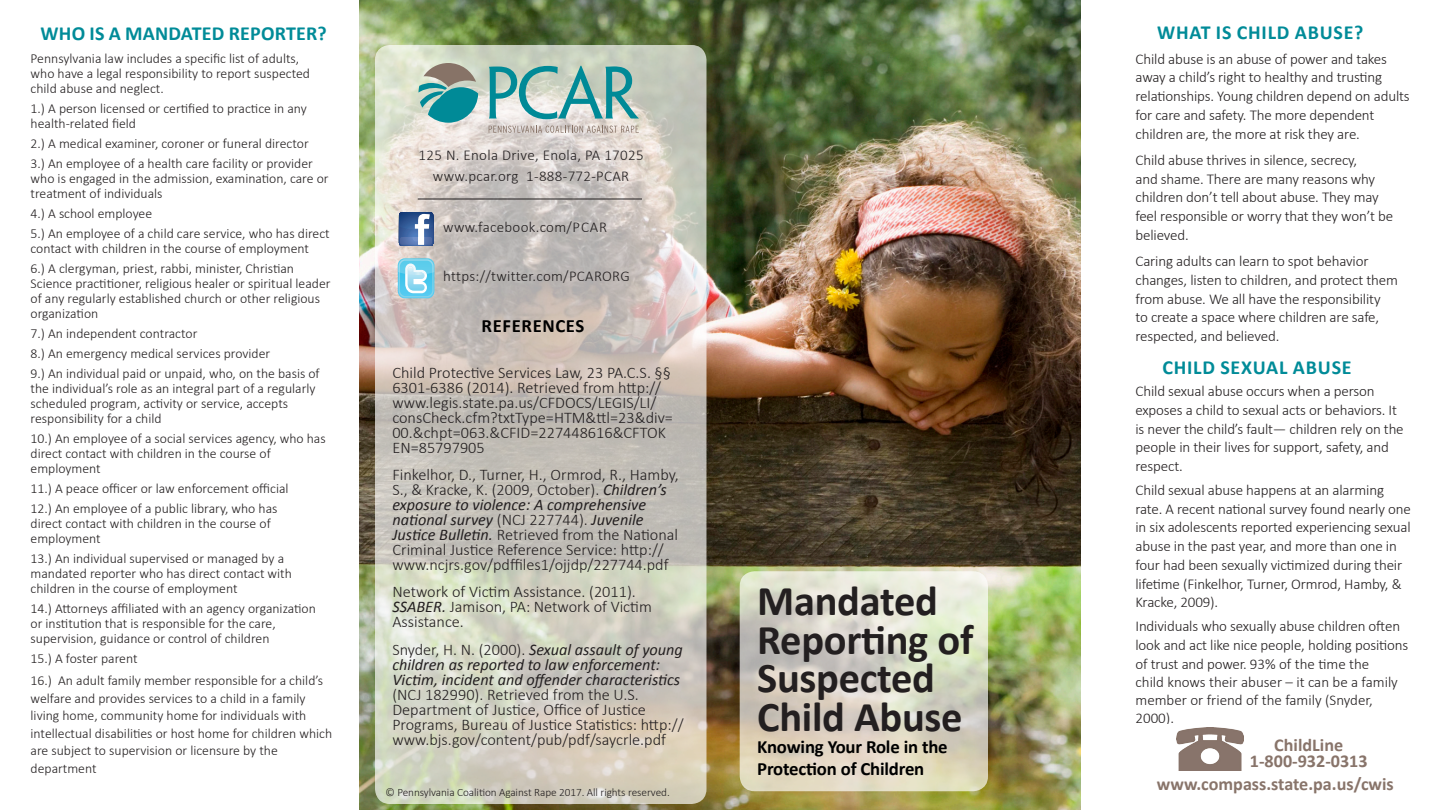
<style>
.page{position:relative;width:1440px;height:810px;background:#fff}
.page>*{position:absolute;margin:0;border:0;box-sizing:border-box;transform-origin:0 0}
.t1{font:700 42.5px/38.8px "Calibri";letter-spacing:-.005em;color:#231f20}
.t2{font:700 20px "Calibri";letter-spacing:.04em;color:#008b98}
.t3{font:700 20px "Calibri";letter-spacing:.01em;color:#008b98}
.t4{font:700 18.75px/22.5px "Calibri";letter-spacing:-.01em;color:#000}
.t5{font:700 18.75px "Calibri";letter-spacing:.03em;color:#000}
.t6{font:700 18.12px/15.6px "Calibri";color:#88746a;text-align:center}
.t7{font:300 16.25px/15px "Calibri";color:#231f20}
.t8{font:italic 16.25px/15px "Calibri";color:#231f20}
.Body_bullet{font:300 15px/18.8px "Calibri";letter-spacing:-.01em;color:#231f20}
.Body_bullet-2{font:300 15px/21.2px "Calibri";letter-spacing:.02em;color:#231f20;text-align:center}
.t9{font:300 13.75px/15px "Calibri";color:#231f20}
.body_copy{font:300 11.25px "Calibri";letter-spacing:-.005em;color:#231f20}
.s1{font-weight:400;font-style:italic}
.s2{font-weight:300;font-style:normal}
</style>
<div class="page">
<img style="left:359px;top:0;width:722px;height:810px">
<svg style="left:375px;top:45px;width:331px;height:759px"></svg>
<svg style="left:489px;top:126px;width:150px;height:7px"></svg>
<svg style="left:489px;top:66px;width:150px;height:53px"></svg>
<svg style="left:418px;top:63px;width:60px;height:60px"></svg>
<hr style="left:418px;top:199px;width:224px;height:1px;background:#231f20">
<svg style="left:740px;top:571px;width:248px;height:220px"></svg>
<svg style="left:399px;top:212px;width:34px;height:34px"></svg>
<svg style="left:398px;top:258px;width:36px;height:40px"></svg>
<img style="left:1177px;top:728px;width:66px;height:42px">
<p class="t3" style="left:40px;top:21px;width:288px">WHO IS A MANDATED REPORTER?</p>
<p class="t9" style="left:31px;top:51px;width:270px">Pennsylvania law includes a specific list of adults,</p>
<p class="t9" style="left:31px;top:66px;width:281px">who have a legal responsibility to report suspected child abuse and neglect.</p>
<p class="t9" style="left:31px;top:101px;width:278px">1.) A person licensed or certified to practice in any</p>
<p class="t9" style="left:31px;top:116px;width:107px">health-related field</p>
<p class="t9" style="left:31px;top:136px;width:280px">2.) A medical examiner, coroner or funeral director</p>
<p class="t9" style="left:31px;top:156px;width:300px">3.) An employee of a health care facility or provider who is engaged in the admission, examination, care or treatment of individuals</p>
<p class="t9" style="left:31px;top:206px;width:123px">4.) A school employee</p>
<p class="t9" style="left:31px;top:226px;width:301px">5.) An employee of a child care service, who has direct contact with children in the course of employment</p>
<p class="t9" style="left:31px;top:261px;width:265px">6.) A clergyman, priest, rabbi, minister, Christian</p>
<p class="t9" style="left:31px;top:276px;width:302px">Science practitioner, religious healer or spiritual leader of any regularly established church or other religious organization</p>
<p class="t9" style="left:31px;top:326px;width:168px">7.) An independent contractor</p>
<p class="t9" style="left:31px;top:346px;width:241px">8.) An emergency medical services provider</p>
<p class="t9" style="left:31px;top:366px;width:291px">9.) An individual paid or unpaid, who, on the basis of the individual’s role as an integral part of a regularly scheduled program, activity or service, accepts</p>
<p class="t9" style="left:31px;top:411px;width:132px">responsibility for a child</p>
<p class="t9" style="left:31px;top:431px;width:297px">10.) An employee of a social services agency, who has direct contact with children in the course of</p>
<p class="t9" style="left:31px;top:461px;width:72px">employment</p>
<p class="t9" style="left:31px;top:481px;width:259px">11.) A peace officer or law enforcement official</p>
<p class="t9" style="left:31px;top:501px;width:248px">12.) An employee of a public library, who has</p>
<p class="t9" style="left:31px;top:516px;width:242px">direct contact with children in the course of</p>
<p class="t9" style="left:31px;top:531px;width:72px">employment</p>
<p class="t9" style="left:31px;top:551px;width:255px">13.) An individual supervised or managed by a</p>
<p class="t9" style="left:31px;top:566px;width:263px">mandated reporter who has direct contact with</p>
<p class="t9" style="left:31px;top:581px;width:208px">children in the course of employment</p>
<p class="t9" style="left:31px;top:601px;width:287px">14.) Attorneys affiliated with an agency organization</p>
<p class="t9" style="left:31px;top:616px;width:247px">or institution that is responsible for the care,</p>
<p class="t9" style="left:31px;top:631px;width:240px">supervision, guidance or control of children</p>
<p class="t9" style="left:31px;top:651px;width:108px">15.) A foster parent</p>
<p class="t9" style="left:31px;top:672px;width:294px;line-height:17.5px">16.) An adult family member responsible for a child’s welfare and provides services to a child in a family</p>
<p class="t9" style="left:31px;top:707px;width:303px;line-height:17.5px">living home, community home for individuals with intellectual disabilities or host home for children which are subject to supervision or licensure by the</p>
<p class="t9" style="left:31px;top:761px;width:68px">department</p>
<p class="Body_bullet-2" style="left:419px;top:144px;width:226px">125 N. Enola Drive, Enola, PA 17025 www.pcar.org 1-888-772-PCAR</p>
<p class="Body_bullet-2" style="left:443px;top:216px;width:166px">www.facebook.com/PCAR</p>
<p class="Body_bullet-2" style="left:443px;top:266px;width:188px">https://twitter.com/PCARORG</p>
<p class="t5" style="left:482px;top:314px;width:104px">REFERENCES</p>
<p class="t7" style="left:392px;top:365px;width:282px">Child Protective Services Law, 23 PA.C.S. §§ 6301-6386 (2014). Retrieved from http:// www.legis.state.pa.us/CFDOCS/LEGIS/LI/ consCheck.cfm?txtType=HTM&amp;ttl=23&amp;div= 00.&amp;chpt=063.&amp;CFID=227448616&amp;CFTOK EN=85797905</p>
<p class="t7" style="left:392px;top:467px;width:288px">Finkelhor, D., Turner, H., Ormrod, R., Hamby,<br>S., &amp; Kracke, K. (2009, October). <span class="s1">Children’s exposure to violence: A comprehensive</span></p>
<p class="t8" style="left:392px;top:512px;width:253px">national survey <span class="s2">(NCJ 227744).</span> Juvenile</p>
<p class="t7" style="left:392px;top:527px;width:287px"><span class="s1">Justice Bulletin.</span> Retrieved from the National<br>Criminal Justice Reference Service: http:// www.ncjrs.gov/pdffiles1/ojjdp/227744.pdf</p>
<p class="t7" style="left:392px;top:584px;width:245px">Network of Victim Assistance. (2011).</p>
<p class="t7" style="left:392px;top:599px;width:261px"><span class="s1">SSABER.</span> Jamison, PA: Network of Victim</p>
<p class="t7" style="left:392px;top:614px;width:73px">Assistance.</p>
<p class="t8" style="left:392px;top:642px;width:292px"><span class="s2">Snyder, H. N. (2000).</span> Sexual assault of young children as reported to law enforcement:<br>Victim, incident and offender characteristics <span class="s2">(NCJ 182990). Retrieved from the U.S.</span></p>
<p class="t7" style="left:392px;top:702px;width:293px">Department of Justice, Office of Justice<br>Programs, Bureau of Justice Statistics: http:// www.bjs.gov/content/pub/pdf/saycrle.pdf</p>
<p class="body_copy" style="left:386px;top:786px;width:286px">© Pennsylvania Coalition Against Rape 2017. All rights reserved.</p>
<p class="t1" style="left:757px;top:581px;width:218px">Mandated<br>Reporting of<br>Suspected<br>Child Abuse</p>
<p class="t4" style="left:757px;top:735px;width:192px">Knowing Your Role in the<br>Protection of Children</p>
<p class="t2" style="left:1157px;top:20px;width:208px">WHAT IS CHILD ABUSE?</p>
<p class="Body_bullet" style="left:1136px;top:49px;width:276px">Child abuse is an abuse of power and takes away a child’s right to healthy and trusting relationships. Young children depend on adults for care and safety. The more dependent children are, the more at risk they are.</p>
<p class="Body_bullet" style="left:1136px;top:150px;width:259px">Child abuse thrives in silence, secrecy,<br>and shame. There are many reasons why children don’t tell about abuse. They may feel responsible or worry that they won’t be believed.</p>
<p class="Body_bullet" style="left:1136px;top:252px;width:264px">Caring adults can learn to spot behavior changes, listen to children, and protect them from abuse. We all have the responsibility<br>to create a space where children are safe, respected, and believed.</p>
<p class="t2" style="left:1162px;top:354px;width:191px">CHILD SEXUAL ABUSE</p>
<p class="Body_bullet" style="left:1136px;top:382px;width:270px">Child sexual abuse occurs when a person exposes a child to sexual acts or behaviors. It is never the child’s fault— children rely on the people in their lives for support, safety, and respect.</p>
<p class="Body_bullet" style="left:1136px;top:480px;width:277px">Child sexual abuse happens at an alarming rate. A recent national survey found nearly one in six adolescents reported experiencing sexual abuse in the past year, and more than one in four had been sexually victimized during their lifetime (Finkelhor, Turner, Ormrod, Hamby, &amp; Kracke, 2009).</p>
<p class="Body_bullet" style="left:1136px;top:617px;width:274px;line-height:18.2px">Individuals who sexually abuse children often look and act like nice people, holding positions of trust and power. 93% of the time the<br>child knows their abuser – it can be a family member or friend of the family (Snyder, 2000).</p>
<p class="t6" style="left:1250px;top:737px;width:119px">ChildLine<br>1-800-932-0313</p>
<p class="t6" style="left:1157px;top:776px;width:238px">www.compass.state.pa.us/cwis</p>
</div>
